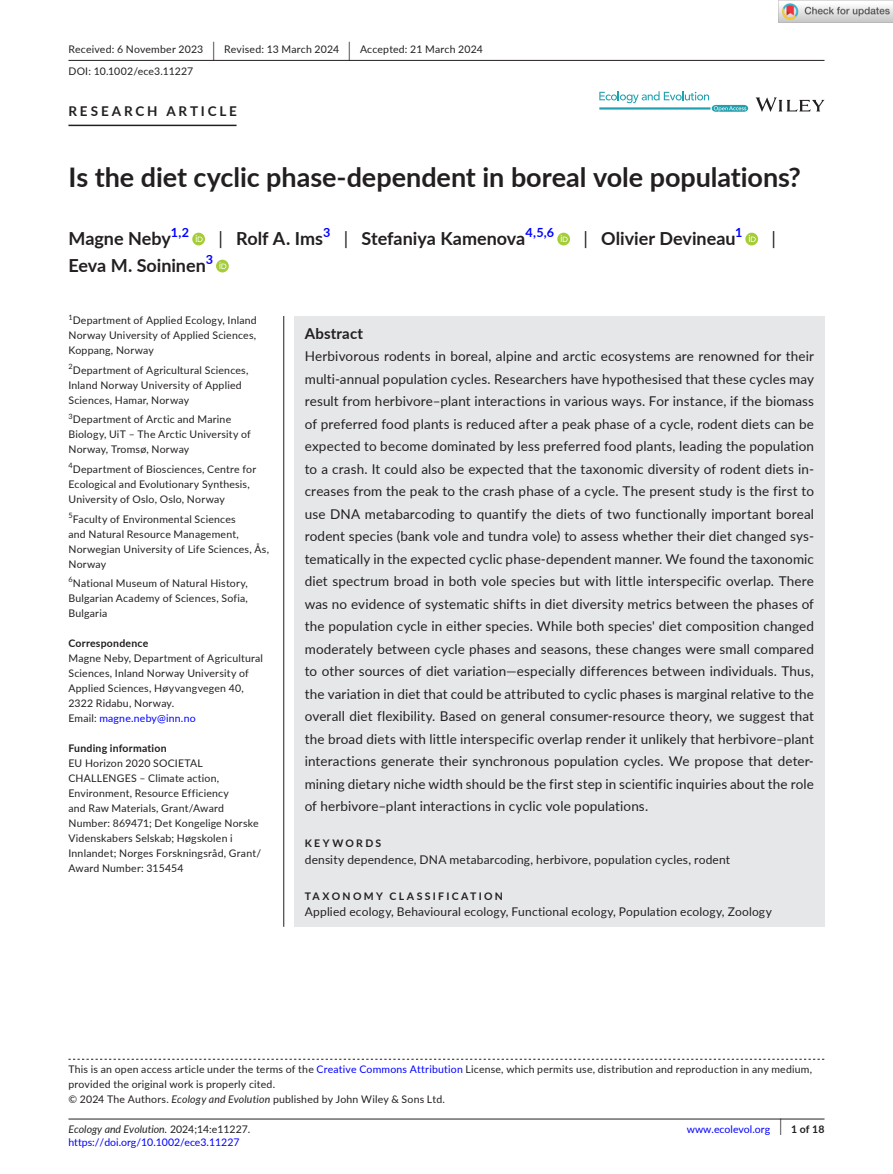
<style>
.page{position:relative;width:893px;height:1174px;background:#fff}
.page>*{position:absolute;margin:0;border:0;box-sizing:border-box;transform-origin:0 0}
.t1{font:700 27px "Lato";color:#231f20}
.t2{font:700 18px "Lato";color:#231f20}
.t3{font:18px "Lato";color:#231f20}
.t4{font:700 15px "Lato";letter-spacing:.015em;color:#231f20}
.t5{font:13.5px/22.5px "Lato";letter-spacing:.01em;color:#231f20;text-align:justify}
.t6{font:700 13.5px "Lato";letter-spacing:.21em;color:#231f20}
.t7{font:700 12.6px "Lato";color:#00f}
.t8{font:12px "Lato";letter-spacing:.015em;color:#231f20}
.t9{font:10.5px/15px "Lato";letter-spacing:.02em;color:#231f20}
.t10{font:10.5px "Lato";color:#00f}
.t11{font:700 10.5px "Lato";letter-spacing:.025em;color:#231f20}
.t12{font:italic 10.5px "Lato";color:#231f20}
.t13{font:700 10.5px "Lato";letter-spacing:.22em;color:#231f20}
.t14{font:7.35px "Lato";color:#231f20}
.s1{font-size:19.65px}
.s2{font-weight:400}
.s3{color:#00f}
.s4{font-style:italic}
.s5{font-style:normal}
.s6{font-weight:400;font-size:17.4px}
</style>
<div class="page">
<hr style="left:68px;top:1118px;width:756px;height:1px;background:#231f20">
<svg style="left:756px;top:97px;width:68px;height:15px"></svg>
<svg style="left:599px;top:91px;width:149px;height:21px"></svg>
<hr style="left:68px;top:60px;width:756px;height:1px;background:#231f20">
<hr style="left:68px;top:125px;width:169px;height:1px;background:#231f20">
<svg style="left:192px;top:233px;width:13px;height:12px"></svg>
<svg style="left:196px;top:235px;width:7px;height:7px"></svg>
<svg style="left:557px;top:233px;width:13px;height:12px"></svg>
<svg style="left:561px;top:235px;width:7px;height:7px"></svg>
<svg style="left:745px;top:233px;width:13px;height:12px"></svg>
<svg style="left:749px;top:235px;width:7px;height:7px"></svg>
<svg style="left:216px;top:260px;width:13px;height:12px"></svg>
<svg style="left:219px;top:262px;width:7px;height:7px"></svg>
<svg style="left:68px;top:1058px;width:756px;height:1px"></svg>
<div style="left:294px;top:316px;width:530px;height:610px;background:#e6e7e9"></div>
<hr style="left:283px;top:316px;width:1px;height:610px;background:#231f20">
<img style="left:779px;top:0;width:114px;height:23px">
<p class="t9" style="left:68px;top:38px;width:416px;line-height:21.8px">Received: 6 November 2023 <span class="s1">|</span> Revised: 13 March 2024 <span class="s1">|</span> Accepted: 21 March 2024<br>DOI: 10.1002/ece3.11227</p>
<p class="t6" style="left:68px;top:101px;width:170px">RESEARCH ARTICLE</p>
<h1 class="t1" style="left:68px;top:157px;width:734px">Is the diet cyclic phase-dependent in boreal vole populations?</h1>
<h2 class="t2" style="left:68px;top:226px;width:104px">Magne Neby</h2>
<p class="t7" style="left:171px;top:223px;width:20px">1,2</p>
<h2 class="t2" style="left:219px;top:226px;width:106px"><span class="s2">|</span> Rolf A. Ims</h2>
<p class="t7" style="left:323px;top:223px;width:9px">3</p>
<h2 class="t2" style="left:344px;top:226px;width:183px"><span class="s2">|</span> Stefaniya Kamenova</h2>
<p class="t7" style="left:525px;top:223px;width:30px">4,5,6</p>
<h2 class="t2" style="left:584px;top:226px;width:154px"><span class="s2">|</span> Olivier Devineau</h2>
<p class="t7" style="left:735px;top:223px;width:9px">1</p>
<h2 class="t3" style="left:772px;top:226px;width:6px">|</h2>
<h2 class="t2" style="left:68px;top:253px;width:139px">Eeva M. Soininen</h2>
<p class="t7" style="left:206px;top:250px;width:9px">3</p>
<p class="t14" style="left:68px;top:312px;width:6px">1</p>
<p class="t9" style="left:68px;top:313px;width:190px;text-align:justify;text-indent:4px">Department of Applied Ecology, Inland Norway University of Applied Sciences, Koppang, Norway</p>
<p class="t14" style="left:68px;top:361px;width:6px">2</p>
<p class="t9" style="left:68px;top:362px;width:181px;text-indent:4px">Department of Agricultural Sciences,<br>Inland Norway University of Applied<br>Sciences, Hamar, Norway</p>
<p class="t9" style="left:68px;top:412px;width:184px"><sup>3</sup>Department of Arctic and Marine<br>Biology, UiT – The Arctic University of<br>Norway, Tromsø, Norway</p>
<p class="t9" style="left:68px;top:461px;width:189px"><sup>4</sup>Department of Biosciences, Centre for<br>Ecological and Evolutionary Synthesis,<br>University of Oslo, Oslo, Norway</p>
<p class="t9" style="left:68px;top:511px;width:202px"><sup>5</sup>Faculty of Environmental Sciences<br>and Natural Resource Management,<br>Norwegian University of Life Sciences, Ås,<br>Norway</p>
<p class="t9" style="left:68px;top:575px;width:181px;text-align:justify"><sup>6</sup>National Museum of Natural History, Bulgarian Academy of Sciences, Sofia, Bulgaria</p>
<p class="t11" style="left:68px;top:635px;width:81px">Correspondence</p>
<p class="t9" style="left:68px;top:650px;width:196px">Magne Neby, Department of Agricultural<br>Sciences, Inland Norway University of<br>Applied Sciences, Høyvangvegen 40,<br>2322 Ridabu, Norway.<br>Email: <span class="s3">magne.neby@inn.no</span></p>
<p class="t11" style="left:68px;top:740px;width:100px">Funding information</p>
<p class="t9" style="left:68px;top:755px;width:194px">EU Horizon 2020 SOCIETAL<br>CHALLENGES – Climate action,<br>Environment, Resource Efficiency<br>and Raw Materials, Grant/Award<br>Number: 869471; Det Kongelige Norske<br>Videnskabers Selskab; Høgskolen i<br>Innlandet; Norges Forskningsråd, Grant/<br>Award Number: 315454</p>
<p class="t4" style="left:305px;top:322px;width:60px">Abstract</p>
<p class="t5" style="left:305px;top:344px;width:511px">Herbivorous rodents in boreal, alpine and arctic ecosystems are renowned for their multi-annual population cycles. Researchers have hypothesised that these cycles may result from herbivore–plant interactions in various ways. For instance, if the biomass of preferred food plants is reduced after a peak phase of a cycle, rodent diets can be expected to become dominated by less preferred food plants, leading the population to a crash. It could also be expected that the taxonomic diversity of rodent diets in&shy;creases from the peak to the crash phase of a cycle. The present study is the first to use DNA metabarcoding to quantify the diets of two functionally important boreal rodent species (bank vole and tundra vole) to assess whether their diet changed sys&shy;tematically in the expected cyclic phase-dependent manner. We found the taxonomic diet spectrum broad in both vole species but with little interspecific overlap. There was no evidence of systematic shifts in diet diversity metrics between the phases of the population cycle in either species. While both species' diet composition changed moderately between cycle phases and seasons, these changes were small compared to other sources of diet variation—especially differences between individuals. Thus, the variation in diet that could be attributed to cyclic phases is marginal relative to the overall diet flexibility. Based on general consumer-resource theory, we suggest that the broad diets with little interspecific overlap render it unlikely that herbivore–plant interactions generate their synchronous population cycles. We propose that deter&shy;mining dietary niche width should be the first step in scientific inquiries about the role of herbivore–plant interactions in cyclic vole populations.</p>
<p class="t13" style="left:305px;top:835px;width:78px">KEYWORDS</p>
<p class="t8" style="left:305px;top:850px;width:427px">density dependence, DNA metabarcoding, herbivore, population cycles, rodent</p>
<p class="t13" style="left:305px;top:888px;width:200px">TAXONOMY CLASSIFICATION</p>
<p class="t8" style="left:305px;top:903px;width:469px">Applied ecology, Behavioural ecology, Functional ecology, Population ecology, Zoology</p>
<p class="t9" style="left:68px;top:1061px;width:745px">This is an open access article under the terms of the <span class="s3">Creative Commons Attribution</span> License, which permits use, distribution and reproduction in any medium, provided the original work is properly cited.<br>© 2024 The Authors. <span class="s4">Ecology and Evolution</span> published by John Wiley &amp; Sons Ltd.</p>
<p class="t12" style="left:68px;top:1121px;width:183px">Ecology and Evolution. <span class="s5">2024;14:e11227.</span></p>
<p class="t11" style="left:779px;top:1121px;width:46px"><span class="s6">|</span> 1 of 18</p>
<p class="t10" style="left:68px;top:1135px;width:173px">https://doi.org/10.1002/ece3.11227</p>
<p class="t10" style="left:687px;top:1121px;width:85px">www.ecolevol.org</p>
</div>
